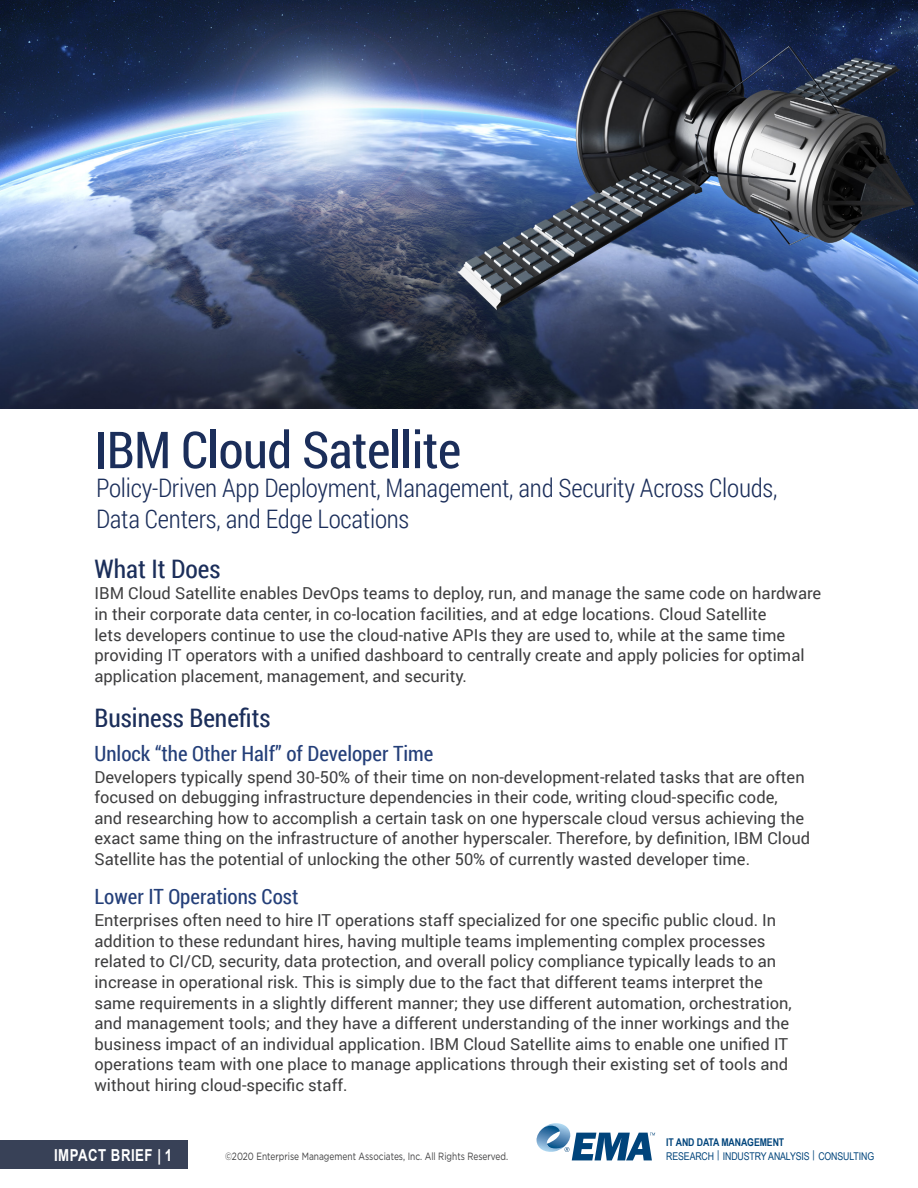
<style>
.page{position:relative;width:918px;height:1188px;background:#fff}
.page>*{position:absolute;margin:0;border:0;box-sizing:border-box;transform-origin:0 0}
.Headline{font:51px "Roboto Condensed";letter-spacing:-.01em;color:#1b2e5a}
.Headline-2{font:300 25.5px/31.5px "Roboto Condensed";letter-spacing:-.01em;color:#1b2e5a}
.Heading_1{font:25.5px "Roboto Condensed";color:#1b2e5a}
.Heading_2{font:21px "Roboto Condensed";color:#243f79}
.t1{font:16.5px/20.7px "Roboto";color:#3e3e3f}
.t2{font:700 16.5px "Arial";letter-spacing:.04em;color:#fff;scale:.8 1}
.t3{font:10.65px/14.5px "Arial Narrow";letter-spacing:-.01em;color:#00447b}
.t4{font:10.5px "Gotham";color:#3e3e3f;scale:.8 1}
.s1{font-weight:700}
</style>
<div class="page">
<div style="left:0;top:1140px;width:188px;height:28px;background:#384157"></div>
<svg style="left:536px;top:1123px;width:119px;height:37px"></svg>
<img style="left:0;top:0;width:918px;height:408px">
<p class="Headline" style="left:94px;top:415px;width:368px">IBM Cloud Satellite</p>
<p class="Headline-2" style="left:96px;top:471px;width:683px">Policy-Driven App Deployment, Management, and Security Across Clouds,<br>Data Centers, and Edge Locations</p>
<p class="Heading_1" style="left:94px;top:551px;width:128px">What It Does</p>
<p class="t1" style="left:94px;top:583px;width:728px">IBM Cloud Satellite enables DevOps teams to deploy, run, and manage the same code on hardware in their corporate data center, in co-location facilities, and at edge locations. Cloud Satellite<br>lets developers continue to use the cloud-native APIs they are used to, while at the same time providing IT operators with a unified dashboard to centrally create and apply policies for optimal application placement, management, and security.</p>
<p class="Heading_1" style="left:94px;top:700px;width:178px">Business Benefits</p>
<p class="Heading_2" style="left:94px;top:739px;width:340px">Unlock “the Other Half” of Developer Time</p>
<p class="t1" style="left:94px;top:766px;width:717px">Developers typically spend 30-50% of their time on non-development-related tasks that are often focused on debugging infrastructure dependencies in their code, writing cloud-specific code,<br>and researching how to accomplish a certain task on one hyperscale cloud versus achieving the exact same thing on the infrastructure of another hyperscaler. Therefore, by definition, IBM Cloud Satellite has the potential of unlocking the other 50% of currently wasted developer time.</p>
<p class="Heading_2" style="left:94px;top:882px;width:206px">Lower IT Operations Cost</p>
<p class="t1" style="left:94px;top:909px;width:699px">Enterprises often need to hire IT operations staff specialized for one specific public cloud. In addition to these redundant hires, having multiple teams implementing complex processes related to CI/CD, security, data protection, and overall policy compliance typically leads to an increase in operational risk. This is simply due to the fact that different teams interpret the same requirements in a slightly different manner; they use different automation, orchestration, and management tools; and they have a different understanding of the inner workings and the business impact of an individual application. IBM Cloud Satellite aims to enable one unified IT operations team with one place to manage applications through their existing set of tools and without hiring cloud-specific staff.</p>
<p class="t2" style="left:54px;top:1144px;width:149px">IMPACT BRIEF | 1</p>
<p class="t4" style="left:225px;top:1150px;width:356px">©2020 Enterprise Management Associates, Inc. All Rights Reserved.</p>
<p class="t3" style="left:666px;top:1134px;width:209px"><span class="s1">IT AND DATA MANAGEMENT<br></span>RESEARCH <sup>|</sup> INDUSTRY ANALYSIS <sup>|</sup> CONSULTING</p>
</div>
